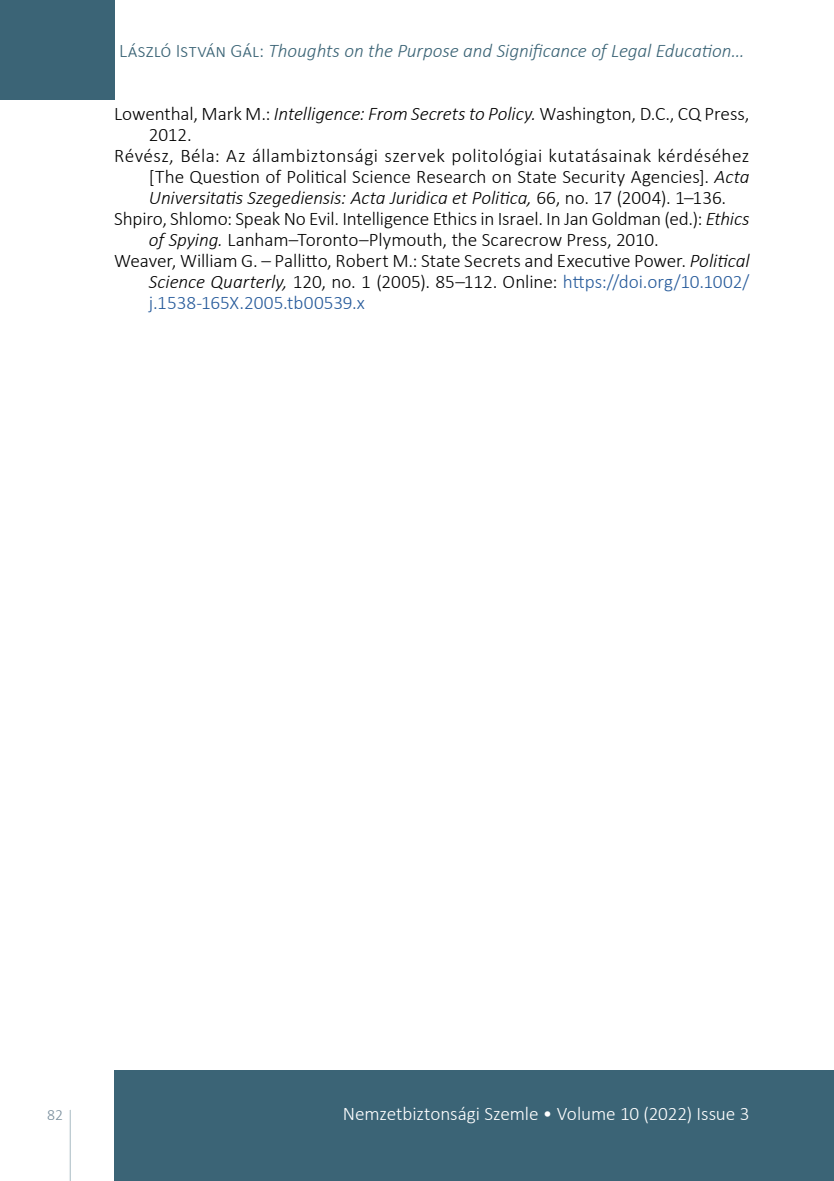
<style>
.page{position:relative;width:834px;height:1181px;background:#fff}
.page>*{position:absolute;margin:0;border:0;box-sizing:border-box;transform-origin:0 0}
.t1{font:300 19.25px "Calibri";letter-spacing:-.005em;color:#000}
.t2{font:300 19.25px "Calibri";letter-spacing:.02em;color:#000}
.t3{font:italic 300 19.25px "Calibri";letter-spacing:-.005em;color:#000}
.t4{font:italic 300 19.25px "Calibri";letter-spacing:-.005em;color:#3b6476}
.t5{font:300 19.25px "Calibri";letter-spacing:-.005em;color:#fff}
.t6{font:300 19.25px "Calibri";letter-spacing:-.005em;color:#275b9b}
.t7{font:300 15.75px "Calibri";color:#778c9b}
.s1{font-style:normal}
.s2{font-style:italic}
.s3{color:#275b9b}
</style>
<div class="page">
<svg style="left:69px;top:1110px;width:2px;height:71px"></svg>
<div style="left:0;top:0;width:114px;height:99px;background:#3b6476"></div>
<div style="left:114px;top:1070px;width:719px;height:111px;background:#3b6476"></div>
<hr style="left:833px;top:1070px;width:1px;height:111px;background:#3b6476">
<p class="t4" style="left:119px;top:39px;width:627px"><span class="s1">László István Gál:</span> Thoughts on the Purpose and Significance of Legal Education…</p>
<p class="t1" style="left:114px;top:102px;width:636px">Lowenthal, Mark M.: <span class="s2">Intelligence: From Secrets to Policy.</span> Washington, D.C., CQ Press,</p>
<p class="t1" style="left:149px;top:123px;width:44px">2012.</p>
<p class="t2" style="left:114px;top:144px;width:636px">Révész, Béla: Az állambiztonsági szervek politológiai kutatásainak kérdéséhez</p>
<p class="t1" style="left:149px;top:165px;width:602px">[The Question of Political Science Research on State Security Agencies]. <span class="s2">Acta</span></p>
<p class="t3" style="left:149px;top:186px;width:579px">Universitatis Szegediensis: Acta Juridica et Politica, <span class="s1">66, no. 17 (2004). 1–136.</span></p>
<p class="t1" style="left:114px;top:207px;width:636px">Shpiro, Shlomo: Speak No Evil. Intelligence Ethics in Israel. In Jan Goldman (ed.): <span class="s2">Ethics</span></p>
<p class="t1" style="left:149px;top:228px;width:511px"><span class="s2">of Spying.</span> Lanham–Toronto–Plymouth, the Scarecrow Press, 2010.</p>
<p class="t1" style="left:114px;top:249px;width:636px">Weaver, William G. – Pallitto, Robert M.: State Secrets and Executive Power. <span class="s2">Political</span></p>
<p class="t1" style="left:149px;top:270px;width:602px"><span class="s2">Science Quarterly,</span> 120, no. 1 (2005). 85–112. Online: <span class="s3">https://doi.org/10.1002/</span></p>
<p class="t6" style="left:149px;top:291px;width:217px">j.1538-165X.2005.tb00539.x</p>
<p class="t7" style="left:47px;top:1105px;width:17px">82</p>
<p class="t5" style="left:343px;top:1102px;width:408px">Nemzetbiztonsági Szemle • Volume 10 (2022) Issue 3</p>
</div>
